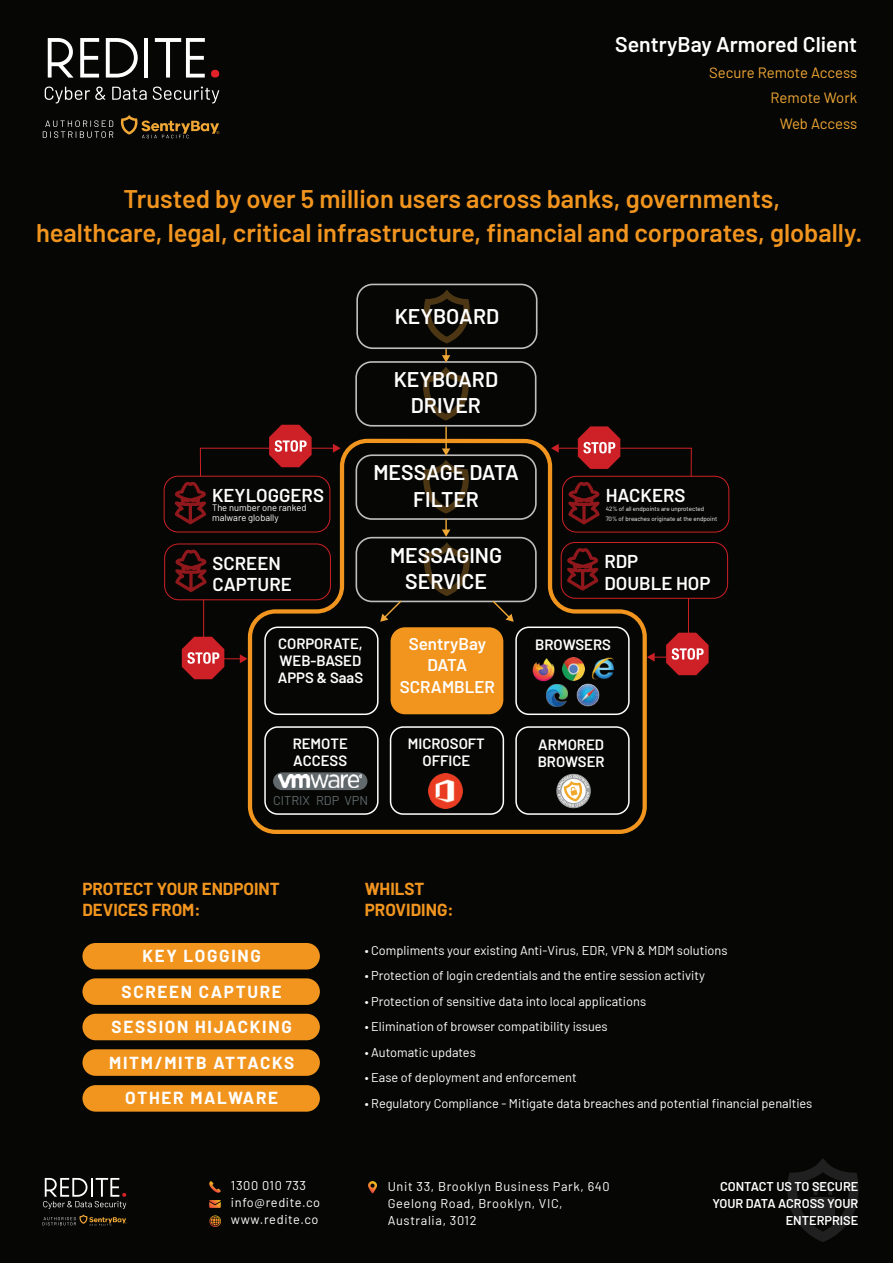
<style>
.page{position:relative;width:893px;height:1263px;background:#fff}
.page>*{position:absolute;margin:0;border:0;box-sizing:border-box;transform-origin:0 0}
.t1{font:600 25.5px/34px "Barlow";color:#f2951f;text-align:center}
.t2{font:600 21.3px/26.1px "Barlow";color:#fff;text-align:center}
.t3{font:600 18.6px/21.3px "Barlow";color:#fff}
.t4{font:700 16.95px/35.4px "Barlow";letter-spacing:.1em;color:#fff;text-align:center}
.t5{font:700 16.95px/21.3px "Barlow";color:#f2951f}
.t6{font:600 16.95px/21.3px "Barlow";color:#fff;text-align:center}
.t7{font:600 14.85px/17px "Barlow";color:#fff}
.t8{font:14.85px/25.5px "Barlow";letter-spacing:-.005em;color:#f1a735;text-align:right}
.t9{font:12.75px "Barlow";color:#fff}
.t10{font:12.75px/17px "Barlow";letter-spacing:.05em;color:#fff}
.t11{font:600 12.75px/17px "Barlow";color:#fff;text-align:right}
.t12{font:12.75px "Barlow";color:#62696c}
.t13{font:9.3px/9.3px "Barlow";color:#fff}
.t14{font:6.15px/9.3px "Barlow";color:#fff}
</style>
<div class="page">
<div style="left:0;top:1px;width:893px;height:1262px;background:#060705"></div>
<svg style="left:246px;top:438px;width:403px;height:396px"></svg>
<div style="left:82px;top:943px;width:238px;height:26px;background:#f2951f;border-radius:13px"></div>
<div style="left:82px;top:978px;width:238px;height:27px;background:#f2951f;border-radius:13px"></div>
<div style="left:82px;top:1014px;width:238px;height:26px;background:#f2951f;border-radius:13px"></div>
<div style="left:82px;top:1085px;width:238px;height:27px;background:#f2951f;border-radius:13px"></div>
<div style="left:82px;top:1049px;width:238px;height:27px;background:#f2951f;border-radius:13px"></div>
<svg style="left:45px;top:87px;width:60px;height:16px"></svg>
<svg style="left:112px;top:87px;width:35px;height:13px"></svg>
<svg style="left:153px;top:86px;width:66px;height:17px"></svg>
<svg style="left:48px;top:38px;width:26px;height:40px"></svg>
<svg style="left:80px;top:38px;width:19px;height:40px"></svg>
<svg style="left:106px;top:38px;width:32px;height:40px"></svg>
<hr style="left:144px;top:38px;width:4px;height:40px;background:#fff">
<svg style="left:211px;top:70px;width:8px;height:8px"></svg>
<svg style="left:155px;top:38px;width:50px;height:40px"></svg>
<svg style="left:43px;top:120px;width:70px;height:18px"></svg>
<svg style="left:121px;top:115px;width:98px;height:23px"></svg>
<div style="left:356px;top:284px;width:181px;height:65px;border:2px solid #bfbebe;border-radius:16px"></div>
<div style="left:355px;top:361px;width:181px;height:66px;border:2px solid #bfbebe;border-radius:16px"></div>
<div style="left:355px;top:454px;width:182px;height:66px;border:2px solid #bfbebe;border-radius:16px"></div>
<div style="left:355px;top:537px;width:182px;height:65px;border:2px solid #bfbebe;border-radius:16px"></div>
<svg style="left:424px;top:290px;width:46px;height:53px"></svg>
<div style="left:562px;top:476px;width:167px;height:56px;border:1px solid #cd2026;border-radius:14px"></div>
<div style="left:264px;top:626px;width:115px;height:89px;border:2px solid #fff;border-radius:13px"></div>
<div style="left:515px;top:626px;width:115px;height:89px;border:2px solid #fff;border-radius:13px"></div>
<div style="left:264px;top:726px;width:115px;height:89px;border:2px solid #fff;border-radius:13px"></div>
<div style="left:390px;top:726px;width:114px;height:89px;border:2px solid #fff;border-radius:13px"></div>
<div style="left:515px;top:726px;width:115px;height:89px;border:2px solid #fff;border-radius:13px"></div>
<div style="left:164px;top:476px;width:166px;height:56px;border:1px solid #cd2026;border-radius:14px"></div>
<div style="left:164px;top:543px;width:167px;height:57px;border:1px solid #cd2026;border-radius:14px"></div>
<svg style="left:175px;top:550px;width:32px;height:42px"></svg>
<div style="left:561px;top:542px;width:167px;height:57px;border:1px solid #cd2026;border-radius:14px"></div>
<svg style="left:567px;top:548px;width:31px;height:43px"></svg>
<div style="left:391px;top:627px;width:112px;height:87px;background:#f2951f;border-radius:14px"></div>
<svg style="left:423px;top:349px;width:46px;height:72px"></svg>
<hr style="left:445px;top:426px;width:2px;height:24px;background:#f1a735">
<svg style="left:423px;top:448px;width:47px;height:148px"></svg>
<svg style="left:380px;top:599px;width:23px;height:23px"></svg>
<svg style="left:491px;top:599px;width:23px;height:23px"></svg>
<svg style="left:182px;top:599px;width:66px;height:80px"></svg>
<svg style="left:647px;top:597px;width:62px;height:78px"></svg>
<img style="left:591px;top:657px;width:24px;height:24px">
<img style="left:531px;top:658px;width:24px;height:23px">
<img style="left:562px;top:657px;width:23px;height:23px">
<img style="left:428px;top:774px;width:35px;height:34px">
<svg style="left:273px;top:772px;width:94px;height:18px"></svg>
<img style="left:279px;top:775px;width:83px;height:12px">
<svg style="left:551px;top:426px;width:141px;height:98px"></svg>
<svg style="left:209px;top:1181px;width:12px;height:12px"></svg>
<svg style="left:209px;top:1200px;width:12px;height:8px"></svg>
<svg style="left:368px;top:1181px;width:9px;height:12px"></svg>
<svg style="left:209px;top:1215px;width:12px;height:12px"></svg>
<svg style="left:787px;top:1158px;width:72px;height:84px"></svg>
<div style="left:811px;top:1197px;width:24px;height:19px;background:#1f201f"></div>
<svg style="left:42px;top:1178px;width:84px;height:47px"></svg>
<svg style="left:175px;top:425px;width:166px;height:99px"></svg>
<img style="left:546px;top:684px;width:22px;height:22px">
<img style="left:575px;top:683px;width:25px;height:25px">
<svg style="left:555px;top:772px;width:38px;height:38px"></svg>
<h2 class="t2" style="left:615px;top:30px;width:243px">SentryBay Armored Client</h2>
<p class="t8" style="left:709px;top:58px;width:150px">Secure Remote Access<br>Remote Work<br>Web Access</p>
<h1 class="t1" style="left:36px;top:180px;width:828px">Trusted by over 5 million users across banks, governments,<br>healthcare, legal, critical infrastructure, financial and corporates, globally.</h1>
<h2 class="t2" style="left:395px;top:302px;width:106px">KEYBOARD</h2>
<h2 class="t2" style="left:394px;top:365px;width:106px">KEYBOARD<br>DRIVER</h2>
<h2 class="t2" style="left:373px;top:458px;width:147px">MESSAGE DATA<br>FILTER</h2>
<h3 class="t3" style="left:212px;top:483px;width:113px">KEYLOGGERS</h3>
<p class="t13" style="left:212px;top:503px;width:96px">The number one ranked malware globally</p>
<h3 class="t3" style="left:213px;top:551px;width:81px">SCREEN<br>CAPTURE</h3>
<h3 class="t3" style="left:604px;top:549px;width:108px">RDP<br>DOUBLE HOP</h3>
<h3 class="t3" style="left:606px;top:483px;width:81px">HACKERS</h3>
<p class="t14" style="left:606px;top:504px;width:113px">42% of all endpoints are unprotected<br>70% of breaches originate at the endpoint</p>
<h2 class="t2" style="left:390px;top:541px;width:114px">MESSAGING<br>SERVICE</h2>
<p class="t7" style="left:278px;top:634px;width:87px">CORPORATE,<br>WEB-BASED<br>APPS &amp; SaaS</p>
<p class="t7" style="left:293px;top:734px;width:57px">REMOTE<br>ACCESS</p>
<p class="t12" style="left:273px;top:791px;width:97px">CITRIX RDP VPN</p>
<h3 class="t6" style="left:400px;top:632px;width:97px">SentryBay<br>DATA<br>SCRAMBLER</h3>
<p class="t7" style="left:408px;top:734px;width:78px;text-align:center">MICROSOFT<br>OFFICE</p>
<p class="t7" style="left:535px;top:635px;width:77px">BROWSERS</p>
<p class="t7" style="left:538px;top:735px;width:68px">ARMORED<br>BROWSER</p>
<h3 class="t5" style="left:82px;top:876px;width:199px">PROTECT YOUR ENDPOINT<br>DEVICES FROM:</h3>
<h3 class="t4" style="left:112px;top:937px;width:182px">KEY LOGGING<br>SCREEN CAPTURE<br>SESSION HIJACKING</h3>
<h3 class="t4" style="left:109px;top:1043px;width:187px">MITM/MITB ATTACKS</h3>
<h3 class="t4" style="left:125px;top:1079px;width:154px">OTHER MALWARE</h3>
<h3 class="t5" style="left:365px;top:876px;width:90px">WHILST<br>PROVIDING:</h3>
<p class="t9" style="left:365px;top:941px;width:364px">• Compliments your existing Anti-Virus, EDR, VPN &amp; MDM solutions</p>
<p class="t9" style="left:365px;top:966px;width:342px">• Protection of login credentials and the entire session activity</p>
<p class="t9" style="left:365px;top:992px;width:283px">• Protection of sensitive data into local applications</p>
<p class="t9" style="left:365px;top:1017px;width:244px">• Elimination of browser compatibility issues</p>
<p class="t9" style="left:365px;top:1043px;width:113px">• Automatic updates</p>
<p class="t9" style="left:365px;top:1068px;width:213px">• Ease of deployment and enforcement</p>
<p class="t9" style="left:365px;top:1094px;width:449px">• Regulatory Compliance - Mitigate data breaches and potential financial penalties</p>
<p class="t10" style="left:231px;top:1176px;width:91px">1300 010 733 info@redite.co www.redite.co</p>
<p class="t11" style="left:712px;top:1177px;width:148px">CONTACT US TO SECURE<br>YOUR DATA ACROSS YOUR<br>ENTERPRISE</p>
<p class="t10" style="left:388px;top:1176px;width:224px">Unit 33, Brooklyn Business Park, 640<br>Geelong Road, Brooklyn, VIC,<br>Australia, 3012</p>
</div>
